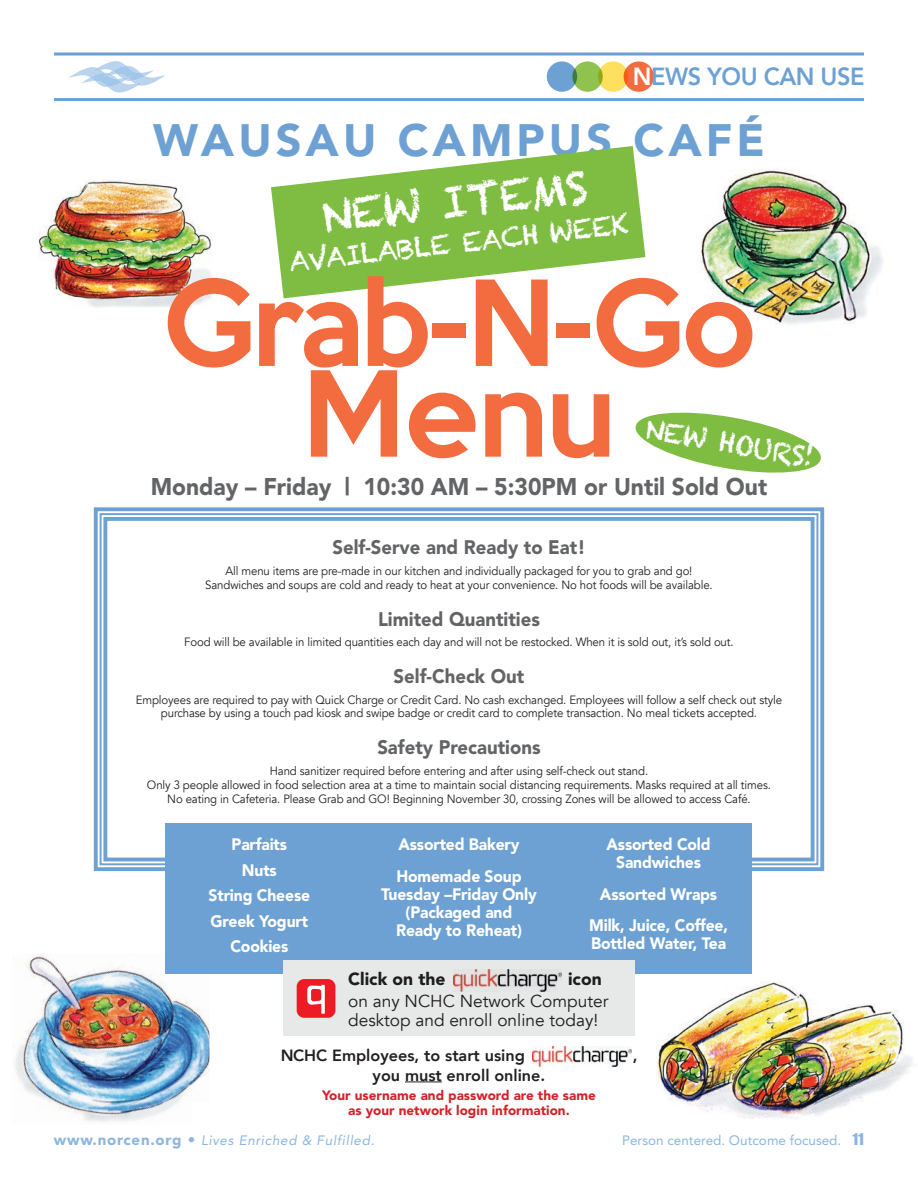
<style>
.page{position:relative;width:918px;height:1188px;background:#fff}
.page>*{position:absolute;margin:0;border:0;box-sizing:border-box;transform-origin:0 0}
.t1{font:500 108px/90.8px "Keep Calm";letter-spacing:-.02em;color:#f36c40;text-align:center}
.t2{font:900 45px "Avenir";letter-spacing:.09em;color:#6da1d3}
.t3{font:43.5px "Chalkduster";color:#fff}
.t4{font:27px "Chalkduster";color:#fff}
.t5{font:800 24.75px "Avenir";letter-spacing:-.02em;color:#6da1d3;scale:.95 1}
.t6{font:900 24px "Avenir";color:#636466;scale:.95 1}
.t7{font:900 19.5px "Avenir";color:#636466;scale:.95 1}
.t8{font:900 17.4px "Avenir";color:#231f20}
.t9{font:17.25px/19.5px "Avenir";color:#231f20}
.t10{font:900 16.5px/25.5px "Avenir";letter-spacing:-.01em;color:#fff;text-align:center;scale:.95 1}
.t11{font:800 16.2px "Avenir";color:#231f20}
.t12{font:900 13.5px/15px "Avenir";color:#d2232a;text-align:center}
.t13{font:italic 13.5px "Avenir";letter-spacing:.05em;color:#8cb6e1}
.t14{font:13.5px "Avenir";color:#8cb6e1}
.t15{font:12px/13.8px "Avenir";letter-spacing:-.01em;color:#231f20;text-align:center;scale:.95 1}
.s1{color:#fff}
.s2{font-weight:900;font-style:normal;font-size:15px}
.s3{font-family:"Impact";font-size:15px}
</style>
<div class="page">
<svg style="left:69px;top:61px;width:96px;height:31px"></svg>
<svg style="left:54px;top:52px;width:810px;height:4px"></svg>
<hr style="left:54px;top:98px;width:810px;height:3px;background:#6da1d3">
<div style="left:624px;top:61px;width:30px;height:31px;background:#f36c40;border-radius:50%"></div>
<div style="left:598px;top:61px;width:30px;height:31px;background:#ffdf5d;border-radius:50%"></div>
<div style="left:572px;top:61px;width:31px;height:31px;background:#90c24f;border-radius:50%"></div>
<div style="left:547px;top:61px;width:30px;height:31px;background:#6da1d3;border-radius:50%"></div>
<img style="left:15px;top:954px;width:194px;height:169px">
<img style="left:656px;top:981px;width:257px;height:138px">
<img style="left:700px;top:169px;width:183px;height:155px">
<img style="left:38px;top:180px;width:176px;height:127px">
<svg style="left:93px;top:507px;width:732px;height:366px"></svg>
<div style="left:103px;top:517px;width:712px;height:344px;border:4px solid #6da1d3"></div>
<svg style="left:271px;top:146px;width:374px;height:152px;fill:#7ebc42"></svg>
<div style="left:166px;top:824px;width:586px;height:150px;background:#6da1d3"></div>
<hr style="left:405px;top:1082px;width:37px;height:1px;background:#231f20">
<img style="left:532px;top:1047px;width:99px;height:19px">
<div style="left:283px;top:961px;width:352px;height:75px;background:#e7e8e8"></div>
<img style="left:453px;top:970px;width:109px;height:21px">
<div style="left:297px;top:979px;width:38px;height:39px;background:#ed1c24;border-radius:7px"></div>
<svg style="left:307px;top:985px;width:18px;height:29px"></svg>
<svg style="left:635px;top:412px;width:186px;height:61px"></svg>
<h3 class="t5" style="left:633px;top:58px;width:246px"><span class="s1">N</span>EWS YOU CAN USE</h3>
<h2 class="t2" style="left:153px;top:113px;width:613px">WAUSAU CAMPUS CAFÉ</h2>
<h3 class="t3" style="left:319px;top:192px;width:269px;rotate:-7deg">NEW ITEMS</h3>
<h3 class="t4" style="left:288px;top:248px;width:343px;rotate:-7deg">AVAILABLE EACH WEEK</h3>
<h1 class="t1" style="left:162px;top:269px;width:595px">Grab-N-Go<br>Menu</h1>
<h3 class="t4" style="left:648px;top:413px;width:172px;rotate:10deg">NEW HOURS!</h3>
<h3 class="t6" style="left:151px;top:473px;width:651px">Monday – Friday | 10:30 AM – 5:30PM or Until Sold Out</h3>
<h3 class="t7" style="left:332px;top:536px;width:268px">Self-Serve and Ready to Eat!</h3>
<p class="t15" style="left:205px;top:564px;width:536px">All menu items are pre-made in our kitchen and individually packaged for you to grab and go!<br>Sandwiches and soups are cold and ready to heat at your convenience. No hot foods will be available.</p>
<h3 class="t7" style="left:378px;top:607px;width:172px">Limited Quantities</h3>
<p class="t15" style="left:184px;top:635px;width:580px">Food will be available in limited quantities each day and will not be restocked. When it is sold out, it’s sold out.</p>
<h3 class="t7" style="left:394px;top:665px;width:139px">Self-Check Out</h3>
<p class="t15" style="left:136px;top:693px;width:682px">Employees are required to pay with Quick Charge or Credit Card. No cash exchanged. Employees will follow a self check out style purchase by using a touch pad kiosk and swipe badge or credit card to complete transaction. No meal tickets accepted.</p>
<h3 class="t7" style="left:377px;top:736px;width:173px">Safety Precautions</h3>
<p class="t15" style="left:147px;top:764px;width:658px">Hand sanitizer required before entering and after using self-check out stand.<br>Only 3 people allowed in food selection area at a time to maintain social distancing requirements. Masks required at all times.<br>No eating in Cafeteria. Please Grab and GO! Beginning November 30, crossing Zones will be allowed to access Café.</p>
<h3 class="t10" style="left:209px;top:832px;width:108px">Parfaits<br>Nuts<br>String Cheese<br>Greek Yogurt<br>Cookies</h3>
<h3 class="t10" style="left:396px;top:829px;width:133px;line-height:31.5px;text-align:left">Assorted Bakery<br>Homemade Soup</h3>
<h3 class="t10" style="left:381px;top:885px;width:165px;line-height:18px">Tuesday –Friday Only (Packaged and<br>Ready to Reheat)</h3>
<h3 class="t10" style="left:606px;top:835px;width:111px;line-height:18px">Assorted Cold<br>Sandwiches</h3>
<h3 class="t10" style="left:589px;top:878px;width:148px;line-height:31.5px">Assorted Wraps<br>Milk, Juice, Coffee,</h3>
<h3 class="t10" style="left:591px;top:931px;width:144px">Bottled Water, Tea</h3>
<h3 class="t8" style="left:348px;top:969px;width:99px">Click on the</h3>
<h3 class="t8" style="left:568px;top:969px;width:35px">icon</h3>
<h3 class="t9" style="left:348px;top:992px;width:262px">on any NCHC Network Computer desktop and enroll online today!</h3>
<h3 class="t11" style="left:280px;top:1043px;width:246px">NCHC Employees, to start using</h3>
<h3 class="t11" style="left:633px;top:1043px;width:6px">,</h3>
<h3 class="t11" style="left:373px;top:1062px;width:174px">you must enroll online.</h3>
<p class="t12" style="left:322px;top:1088px;width:275px">Your username and password are the same as your network login information.</p>
<p class="t13" style="left:54px;top:1133px;width:322px"><span class="s2">www.norcen.org •</span> Lives Enriched &amp; Fulfilled.</p>
<p class="t14" style="left:622px;top:1133px;width:243px">Person centered. Outcome focused. <span class="s3">11</span></p>
</div>
